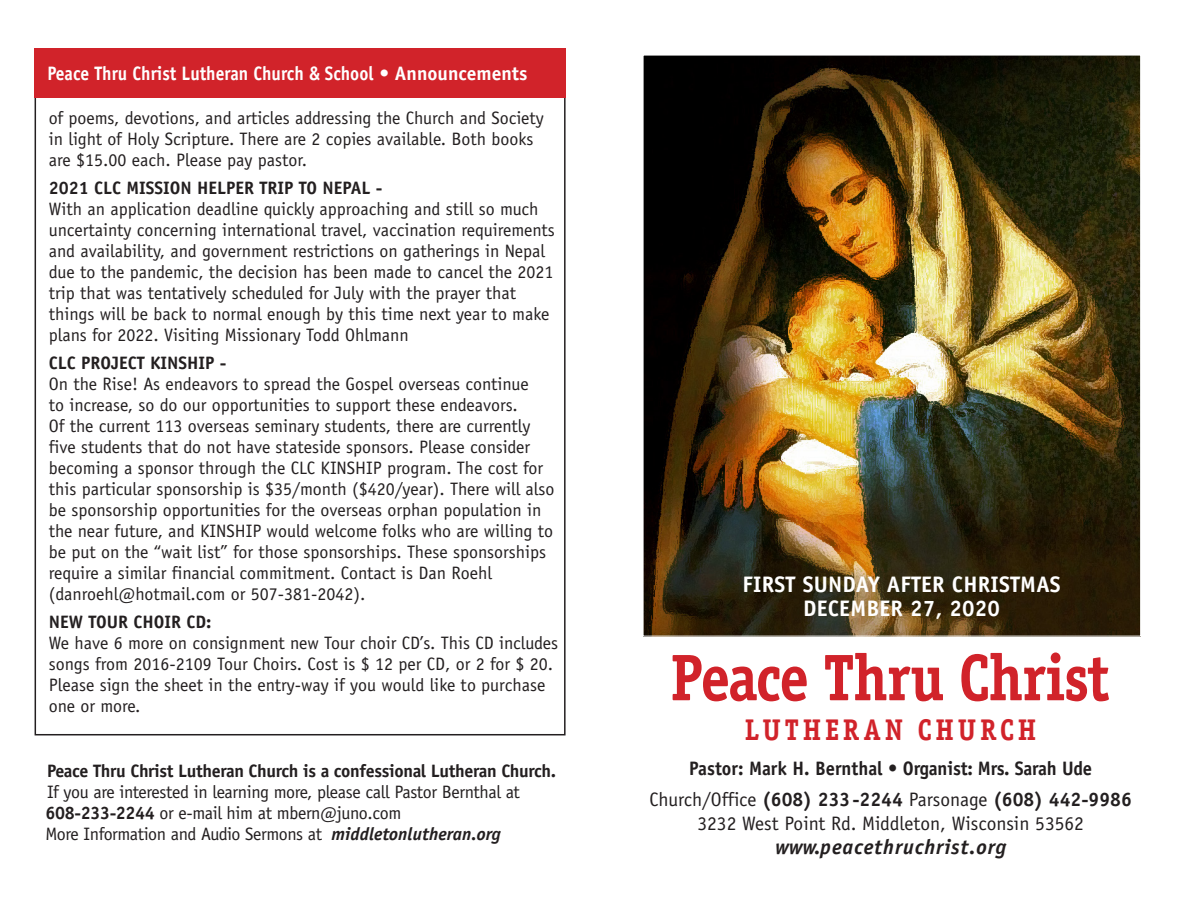
<style>
.page{position:relative;width:1188px;height:918px;background:#fff}
.page>*{position:absolute;margin:0;border:0;box-sizing:border-box;transform-origin:0 0}
.t1{font:700 66px "Officina Serif";letter-spacing:-.03em;color:#d1232a;scale:.9 1}
.t2{font:700 30px "Officina Serif";letter-spacing:.14em;color:#d1232a;scale:.9 1}
.t3{font:700 22.5px "Officina Sans";letter-spacing:.01em;color:#fff}
.t4{font:italic 700 21px "Officina Sans";letter-spacing:.04em;color:#231f20}
.t5{font:700 19.5px "Officina Sans";color:#fff;scale:.9 1}
.t6{font:700 19.5px "Officina Sans";color:#231f20}
.t7{font:700 19.5px "Officina Sans";color:#231f20;scale:.95 1}
.t8{font:19.5px "Officina Sans";color:#231f20}
.scriputr_reading_hea{font:18px/21px "Officina Sans";color:#231f20}
.scriputr_reading_hea-2{font:18px/21px "Officina Sans";letter-spacing:-.02em;color:#231f20}
.s1{font-weight:700}
.s2{font-weight:700;font-style:italic}
.s3{font-weight:400}
</style>
<div class="page">
<img style="left:645px;top:57px;width:494px;height:577px">
<div style="left:34px;top:49px;width:532px;height:49px;background:#d1232a"></div>
<p class="t5" style="left:47px;top:61px;width:535px">Peace Thru Christ Lutheran Church &amp; School • Announcements</p>
<p class="scriputr_reading_hea" style="left:49px;top:108px;width:496px">of poems, devotions, and articles addressing the Church and Society in light of Holy Scripture. There are 2 copies available. Both books are $15.00 each. Please pay pastor.</p>
<p class="scriputr_reading_hea" style="left:49px;top:178px;width:507px"><span class="s1">2021 CLC MISSION HELPER TRIP TO NEPAL -<br></span>With an application deadline quickly approaching and still so much uncertainty concerning international travel, vaccination requirements and availability, and government restrictions on gatherings in Nepal due to the pandemic, the decision has been made to cancel the 2021 trip that was tentatively scheduled for July with the prayer that things will be back to normal enough by this time next year to make plans for 2022. Visiting Missionary Todd Ohlmann</p>
<p class="scriputr_reading_hea" style="left:49px;top:352px;width:507px"><span class="s1">CLC PROJECT KINSHIP -<br></span>On the Rise! As endeavors to spread the Gospel overseas continue<br>to increase, so do our opportunities to support these endeavors.<br>Of the current 113 overseas seminary students, there are currently five students that do not have stateside sponsors. Please consider becoming a sponsor through the CLC KINSHIP program. The cost for this particular sponsorship is $35/month ($420/year). There will also be sponsorship opportunities for the overseas orphan population in the near future, and KINSHIP would welcome folks who are willing to be put on the “wait list” for those sponsorships. These sponsorships require a similar financial commitment. Contact is Dan Roehl (danroehl@hotmail.com or 507-381-2042).</p>
<p class="scriputr_reading_hea" style="left:49px;top:611px;width:511px"><span class="s1">NEW TOUR CHOIR CD:<br></span>We have 6 more on consignment new Tour choir CD’s. This CD includes songs from 2016-2109 Tour Choirs. Cost is $ 12 per CD, or 2 for $ 20.<br>Please sign the sheet in the entry-way if you would like to purchase one or more.</p>
<p class="scriputr_reading_hea-2" style="left:46px;top:761px;width:512px"><span class="s1">Peace Thru Christ Lutheran Church is a confessional Lutheran Church.<br></span>If you are interested in learning more, please call Pastor Bernthal at <span class="s1">608-233-2244</span> or e-mail him at mbern@juno.com<br>More Information and Audio Sermons at <span class="s2">middletonlutheran.org</span></p>
<p class="t3" style="left:743px;top:570px;width:320px">FIRST SUNDAY AFTER CHRISTMAS</p>
<p class="t3" style="left:803px;top:594px;width:198px">DECEMBER 27, 2020</p>
<p class="t1" style="left:670px;top:637px;width:490px">Peace Thru Christ</p>
<p class="t2" style="left:745px;top:711px;width:325px">LUTHERAN CHURCH</p>
<p class="t7" style="left:689px;top:756px;width:426px">Pastor: Mark H. Bernthal • Organist: Mrs. Sarah Ude</p>
<p class="t6" style="left:650px;top:787px;width:484px"><span class="s3">Church/Office</span> (608) 233-2244 <span class="s3">Parsonage</span> (608) 442-9986</p>
<p class="t8" style="left:697px;top:812px;width:388px">3232 West Point Rd. Middleton, Wisconsin 53562</p>
<p class="t4" style="left:775px;top:834px;width:232px">www.peacethruchrist.org</p>
</div>
